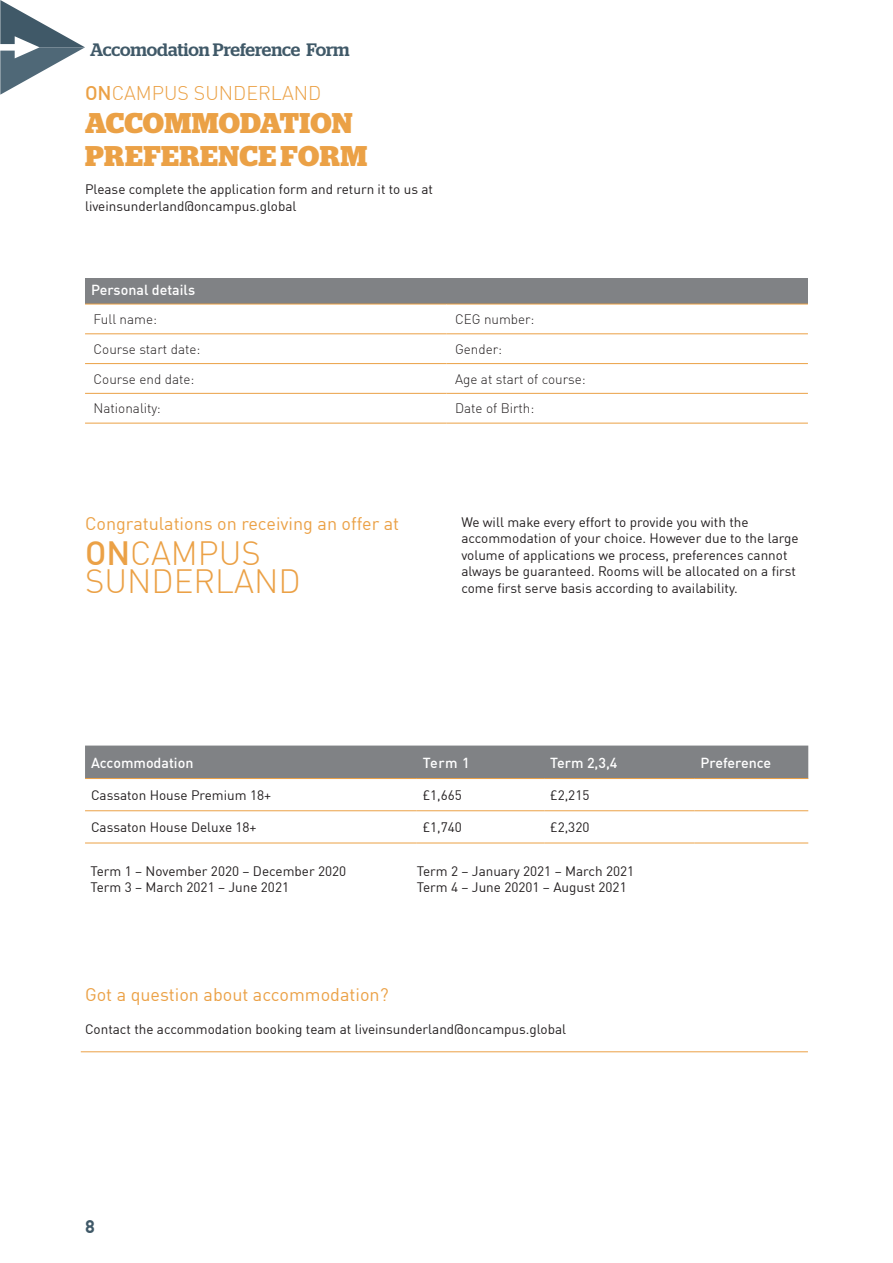
<style>
.page{position:relative;width:893px;height:1263px;background:#fff}
.page>*{position:absolute;margin:0;border:0;box-sizing:border-box;transform-origin:0 0}
.t1{font:300 33px/28.5px "DIN Offc";color:#eba146}
.t2{font:700 28.5px/33px "Stag";letter-spacing:.01em;color:#eba146}
.t3{font:300 19.5px "DIN Offc";color:#eba146}
.t4{font:18px "DIN Offc";color:#eba146}
.t5{font:500 18px "Stag";letter-spacing:-.005em;color:#405968}
.t6{font:700 18px "DIN Offc";color:#405968}
.t7{font:500 14.25px "DIN Offc";color:#fff}
.t8{font:13.5px/16.5px "DIN Offc";color:#231f20}
.t9{font:300 13.5px "DIN Offc";color:#231f20}
.s1{font-weight:500}
</style>
<div class="page">
<div style="left:85px;top:279px;width:723px;height:25px;background:#808285"></div>
<hr style="left:85px;top:304px;width:361px;height:1px;background:#eba146">
<hr style="left:446px;top:304px;width:362px;height:1px;background:#eba146">
<hr style="left:85px;top:334px;width:361px;height:1px;background:#eba146">
<hr style="left:446px;top:334px;width:362px;height:1px;background:#eba146">
<hr style="left:85px;top:363px;width:361px;height:1px;background:#eba146">
<hr style="left:446px;top:363px;width:362px;height:1px;background:#eba146">
<hr style="left:85px;top:393px;width:361px;height:1px;background:#eba146">
<hr style="left:85px;top:423px;width:361px;height:1px;background:#eba146">
<hr style="left:446px;top:393px;width:362px;height:1px;background:#eba146">
<hr style="left:446px;top:423px;width:362px;height:1px;background:#eba146">
<div style="left:85px;top:745px;width:723px;height:33px;background:#808285"></div>
<hr style="left:85px;top:778px;width:332px;height:1px;background:#eba146">
<hr style="left:85px;top:810px;width:332px;height:1px;background:#eba146">
<hr style="left:85px;top:843px;width:332px;height:1px;background:#eba146">
<hr style="left:417px;top:778px;width:127px;height:1px;background:#eba146">
<hr style="left:544px;top:778px;width:150px;height:1px;background:#eba146">
<hr style="left:417px;top:810px;width:127px;height:1px;background:#eba146">
<hr style="left:544px;top:810px;width:150px;height:1px;background:#eba146">
<hr style="left:417px;top:843px;width:127px;height:1px;background:#eba146">
<hr style="left:544px;top:843px;width:150px;height:1px;background:#eba146">
<hr style="left:694px;top:778px;width:114px;height:1px;background:#eba146">
<hr style="left:694px;top:810px;width:114px;height:1px;background:#eba146">
<hr style="left:694px;top:843px;width:114px;height:1px;background:#eba146">
<hr style="left:81px;top:1051px;width:727px;height:1px;background:#eba146">
<svg style="left:0;top:0;width:85px;height:95px"></svg>
<h3 class="t5" style="left:90px;top:39px;width:261px">Accomodation Preference Form</h3>
<h3 class="t3" style="left:85px;top:81px;width:238px"><span class="s1">ON</span>CAMPUS SUNDERLAND</h3>
<h2 class="t2" style="left:85px;top:106px;width:283px">ACCOMMODATION<br>PREFERENCE FORM</h2>
<p class="t8" style="left:85px;top:181px;width:349px">Please complete the application form and return it to us at liveinsunderland@oncampus.global</p>
<p class="t7" style="left:91px;top:281px;width:106px">Personal details</p>
<p class="t9" style="left:94px;top:311px;width:65px">Full name:</p>
<p class="t9" style="left:455px;top:311px;width:81px">CEG number:</p>
<p class="t9" style="left:94px;top:341px;width:108px">Course start date:</p>
<p class="t9" style="left:455px;top:341px;width:48px">Gender:</p>
<p class="t9" style="left:94px;top:370px;width:102px">Course end date:</p>
<p class="t9" style="left:455px;top:370px;width:132px">Age at start of course:</p>
<p class="t9" style="left:94px;top:400px;width:69px">Nationality:</p>
<p class="t9" style="left:455px;top:400px;width:81px">Date of Birth:</p>
<h3 class="t4" style="left:85px;top:512px;width:316px">Congratulations on receiving an offer at</h3>
<h1 class="t1" style="left:85px;top:538px;width:217px"><span class="s1">ON</span>CAMPUS<br>SUNDERLAND</h1>
<p class="t8" style="left:461px;top:513px;width:339px">We will make every effort to provide you with the accommodation of your choice. However due to the large volume of applications we process, preferences cannot always be guaranteed. Rooms will be allocated on a first come first serve basis according to availability.</p>
<p class="t7" style="left:91px;top:753px;width:104px">Accommodation</p>
<p class="t7" style="left:423px;top:753px;width:49px">Term 1</p>
<p class="t7" style="left:550px;top:753px;width:69px">Term 2,3,4</p>
<p class="t7" style="left:700px;top:753px;width:72px">Preference</p>
<p class="t8" style="left:91px;top:786px;width:182px">Cassaton House Premium 18+</p>
<p class="t8" style="left:423px;top:786px;width:41px">£1,665</p>
<p class="t8" style="left:550px;top:786px;width:41px">£2,215</p>
<p class="t8" style="left:91px;top:819px;width:167px">Cassaton House Deluxe 18+</p>
<p class="t8" style="left:423px;top:819px;width:41px">£1,740</p>
<p class="t8" style="left:550px;top:819px;width:41px">£2,320</p>
<p class="t8" style="left:90px;top:862px;width:257px">Term 1 – November 2020 – December 2020<br>Term 3 – March 2021 – June 2021</p>
<p class="t8" style="left:417px;top:862px;width:219px">Term 2 – January 2021 – March 2021<br>Term 4 – June 20201 – August 2021</p>
<h3 class="t4" style="left:85px;top:983px;width:305px">Got a question about accommodation?</h3>
<p class="t8" style="left:85px;top:1021px;width:483px">Contact the accommodation booking team at liveinsunderland@oncampus.global</p>
<h3 class="t6" style="left:85px;top:1215px;width:11px">8</h3>
</div>
